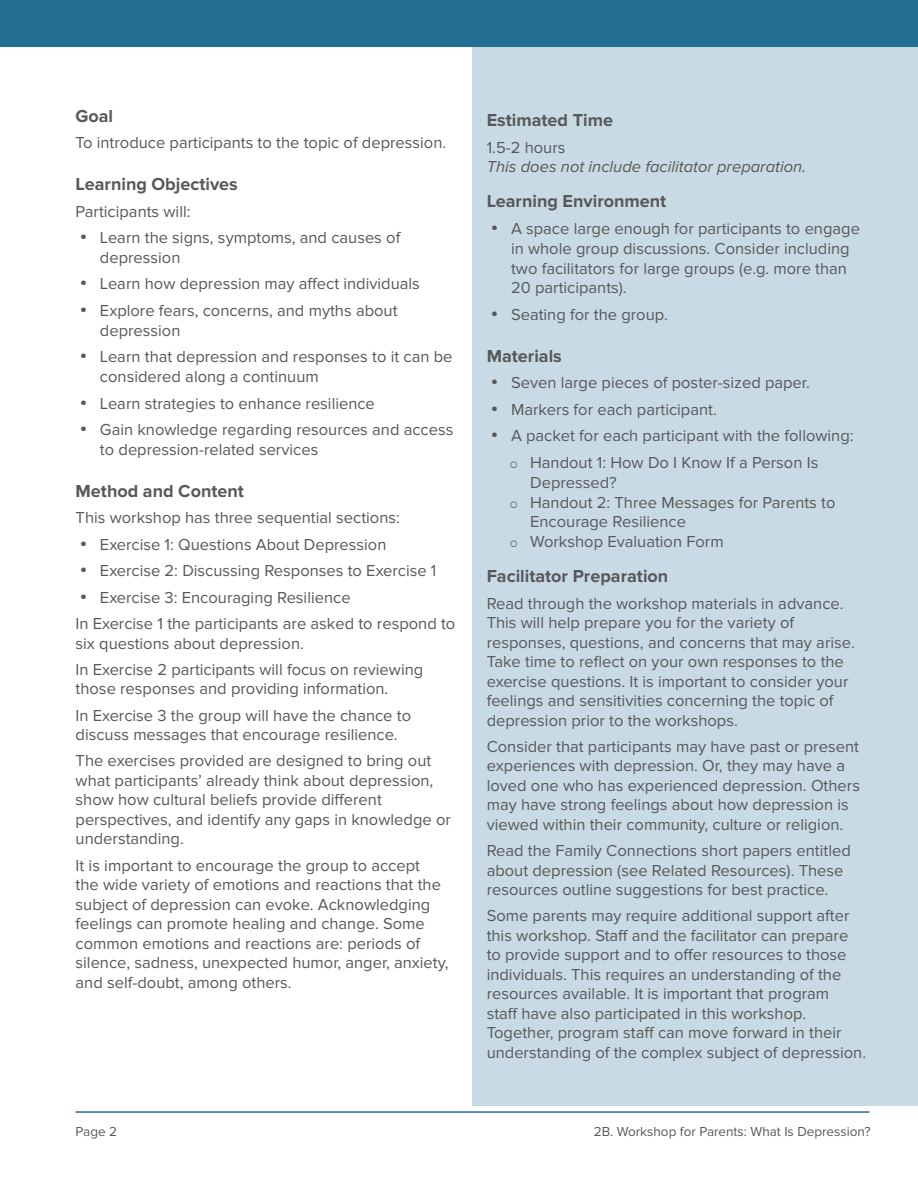
<style>
.page{position:relative;width:918px;height:1188px;background:#fff}
.page>*{position:absolute;margin:0;border:0;box-sizing:border-box;transform-origin:0 0}
.t1{font:700 18px "Proxima Nova";color:#57585a}
.t2{font:16.5px/19.5px "Proxima Nova";color:#57585a}
.t3{font:italic 16.5px "Proxima Nova";color:#57585a}
.t4{font:16.5px "Symbol";color:#57585a}
.t5{font:13.5px "Proxima Nova";color:#57585a}
</style>
<div class="page">
<div style="left:1px;top:1px;width:916px;height:46px;background:#247095"></div>
<hr style="left:917px;top:1px;width:1px;height:46px;background:#247095">
<div style="left:472px;top:48px;width:446px;height:1058px;background:#c8dbe4"></div>
<hr style="left:76px;top:1111px;width:793px;height:2px;background:#247095">
<h2 class="t1" style="left:76px;top:106px;width:39px">Goal</h2>
<p class="t2" style="left:76px;top:133px;width:372px">To introduce participants to the topic of depression.</p>
<h2 class="t1" style="left:76px;top:174px;width:164px">Learning Objectives</h2>
<p class="t2" style="left:76px;top:202px;width:116px">Participants will:</p>
<p class="t2" style="left:100px;top:228px;width:302px;text-indent:-20px">• Learn the signs, symptoms, and causes of depression</p>
<p class="t2" style="left:80px;top:274px;width:342px">• Learn how depression may affect individuals</p>
<p class="t2" style="left:100px;top:301px;width:299px;text-indent:-20px">• Explore fears, concerns, and myths about depression</p>
<p class="t2" style="left:100px;top:347px;width:354px;text-indent:-20px">• Learn that depression and responses to it can be considered along a continuum</p>
<p class="t2" style="left:80px;top:394px;width:297px">• Learn strategies to enhance resilience</p>
<p class="t2" style="left:100px;top:420px;width:355px;text-indent:-20px">• Gain knowledge regarding resources and access to depression-related services</p>
<h2 class="t1" style="left:76px;top:481px;width:170px">Method and Content</h2>
<p class="t2" style="left:76px;top:508px;width:326px">This workshop has three sequential sections:</p>
<p class="t2" style="left:80px;top:535px;width:308px">• Exercise 1: Questions About Depression</p>
<p class="t2" style="left:80px;top:561px;width:358px">• Exercise 2: Discussing Responses to Exercise 1</p>
<p class="t2" style="left:80px;top:588px;width:272px">• Exercise 3: Encouraging Resilience</p>
<p class="t2" style="left:76px;top:614px;width:381px">In Exercise 1 the participants are asked to respond to six questions about depression.</p>
<p class="t2" style="left:76px;top:660px;width:349px">In Exercise 2 participants will focus on reviewing those responses and providing information.</p>
<p class="t2" style="left:76px;top:706px;width:337px">In Exercise 3 the group will have the chance to discuss messages that encourage resilience.</p>
<p class="t2" style="left:76px;top:751px;width:377px">The exercises provided are designed to bring out what participants’ already think about depression, show how cultural beliefs provide different perspectives, and identify any gaps in knowledge or understanding.</p>
<p class="t2" style="left:76px;top:856px;width:375px">It is important to encourage the group to accept<br>the wide variety of emotions and reactions that the subject of depression can evoke. Acknowledging feelings can promote healing and change. Some common emotions and reactions are: periods of silence, sadness, unexpected humor, anger, anxiety, and self-doubt, among others.</p>
<h2 class="t1" style="left:487px;top:110px;width:128px">Estimated Time</h2>
<p class="t2" style="left:487px;top:138px;width:80px">1.5-2 hours</p>
<p class="t3" style="left:487px;top:158px;width:321px">This does not include facilitator preparation.</p>
<h2 class="t1" style="left:487px;top:191px;width:181px">Learning Environment</h2>
<p class="t2" style="left:511px;top:219px;width:350px;text-indent:-20px">• A space large enough for participants to engage in whole group discussions. Consider including two facilitators for large groups (e.g. more than 20 participants).</p>
<p class="t2" style="left:491px;top:305px;width:179px">• Seating for the group.</p>
<h2 class="t1" style="left:487px;top:345px;width:77px">Materials</h2>
<p class="t2" style="left:491px;top:373px;width:321px">• Seven large pieces of poster-sized paper.</p>
<p class="t2" style="left:491px;top:400px;width:228px">• Markers for each participant.</p>
<p class="t4" style="left:491px;top:428px;width:9px">•</p>
<p class="t2" style="left:511px;top:426px;width:344px">A packet for each participant with the following:</p>
<p class="t2" style="left:530px;top:453px;width:290px">Handout 1: How Do I Know If a Person Is<br>Depressed?</p>
<p class="t2" style="left:530px;top:492px;width:307px">Handout 2: Three Messages for Parents to<br>Encourage Resilience</p>
<p class="t2" style="left:530px;top:532px;width:195px">Workshop Evaluation Form</p>
<h2 class="t1" style="left:487px;top:566px;width:183px">Facilitator Preparation</h2>
<p class="t2" style="left:487px;top:594px;width:370px">Read through the workshop materials in advance.<br>This will help prepare you for the variety of responses, questions, and concerns that may arise.<br>Take time to reflect on your own responses to the exercise questions. It is important to consider your feelings and sensitivities concerning the topic of depression prior to the workshops.</p>
<p class="t2" style="left:487px;top:737px;width:375px">Consider that participants may have past or present experiences with depression. Or, they may have a loved one who has experienced depression. Others may have strong feelings about how depression is viewed within their community, culture or religion.</p>
<p class="t2" style="left:487px;top:841px;width:366px">Read the Family Connections short papers entitled about depression (see Related Resources). These resources outline suggestions for best practice.</p>
<p class="t2" style="left:487px;top:906px;width:381px">Some parents may require additional support after this workshop. Staff and the facilitator can prepare to provide support and to offer resources to those individuals. This requires an understanding of the resources available. It is important that program<br>staff have also participated in this workshop.<br>Together, program staff can move forward in their understanding of the complex subject of depression.</p>
<p class="t5" style="left:76px;top:1124px;width:43px">Page 2</p>
<p class="t5" style="left:594px;top:1124px;width:279px">2B. Workshop for Parents: What Is Depression?</p>
</div>
